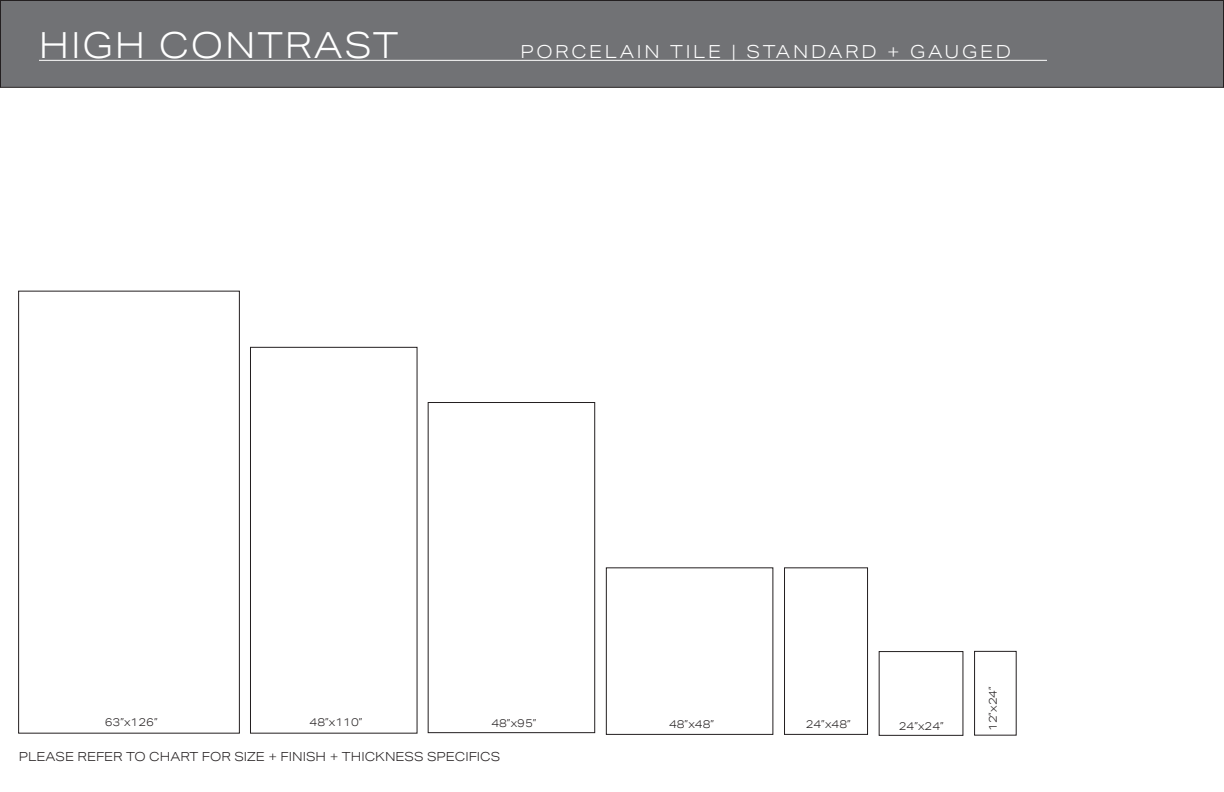
<style>
.page{position:relative;width:1224px;height:792px;background:#fff}
.page>*{position:absolute;margin:0;border:0;box-sizing:border-box;transform-origin:0 0}
.t1{font:300 36px "Aktiv Grotesk Ex";letter-spacing:.05em;color:#fff}
.t2{font:300 18px "Aktiv Grotesk Ex";letter-spacing:.15em;color:#fff}
.t3{font:300 12.5px "Aktiv Grotesk Ex";color:#231f20}
.t4{font:300 11.1px "Aktiv Grotesk Ex";color:#231f20}
</style>
<div class="page">
<div style="left:250px;top:347px;width:167px;height:386px;border:1px solid #231f20"></div>
<div style="left:428px;top:402px;width:167px;height:331px;border:1px solid #231f20"></div>
<div style="left:606px;top:568px;width:167px;height:167px;border:1px solid #231f20"></div>
<div style="left:784px;top:568px;width:84px;height:167px;border:1px solid #231f20"></div>
<div style="left:18px;top:291px;width:222px;height:442px;border:1px solid #231f20"></div>
<div style="left:974px;top:651px;width:42px;height:84px;border:1px solid #231f20"></div>
<div style="left:879px;top:651px;width:84px;height:85px;border:1px solid #231f20"></div>
<div style="left:0;top:1px;width:1223px;height:86px;background:#717275"></div>
<div style="left:0;top:0;width:1224px;height:88px;border:1px solid #231f20"></div>
<hr style="left:39px;top:60px;width:1008px;height:1px;background:#fff">
<p class="t1" style="left:39px;top:24px;width:361px">HIGH CONTRAST</p>
<p class="t2" style="left:520px;top:41px;width:492px">PORCELAIN TILE | STANDARD + GAUGED</p>
<p class="t4" style="left:105px;top:716px;width:54px">63”x126”</p>
<p class="t4" style="left:310px;top:716px;width:54px">48”x110”</p>
<p class="t4" style="left:491px;top:717px;width:47px">48”x95”</p>
<p class="t4" style="left:669px;top:717px;width:47px">48”x48”</p>
<p class="t4" style="left:806px;top:717px;width:47px">24”x48”</p>
<p class="t4" style="left:899px;top:720px;width:47px">24”x24”</p>
<p class="t3" style="left:19px;top:750px;width:483px">PLEASE REFER TO CHART FOR SIZE + FINISH + THICKNESS SPECIFICS</p>
<p class="t4" style="left:987px;top:731px;width:47px;rotate:-90deg">12”x24”</p>
</div>
